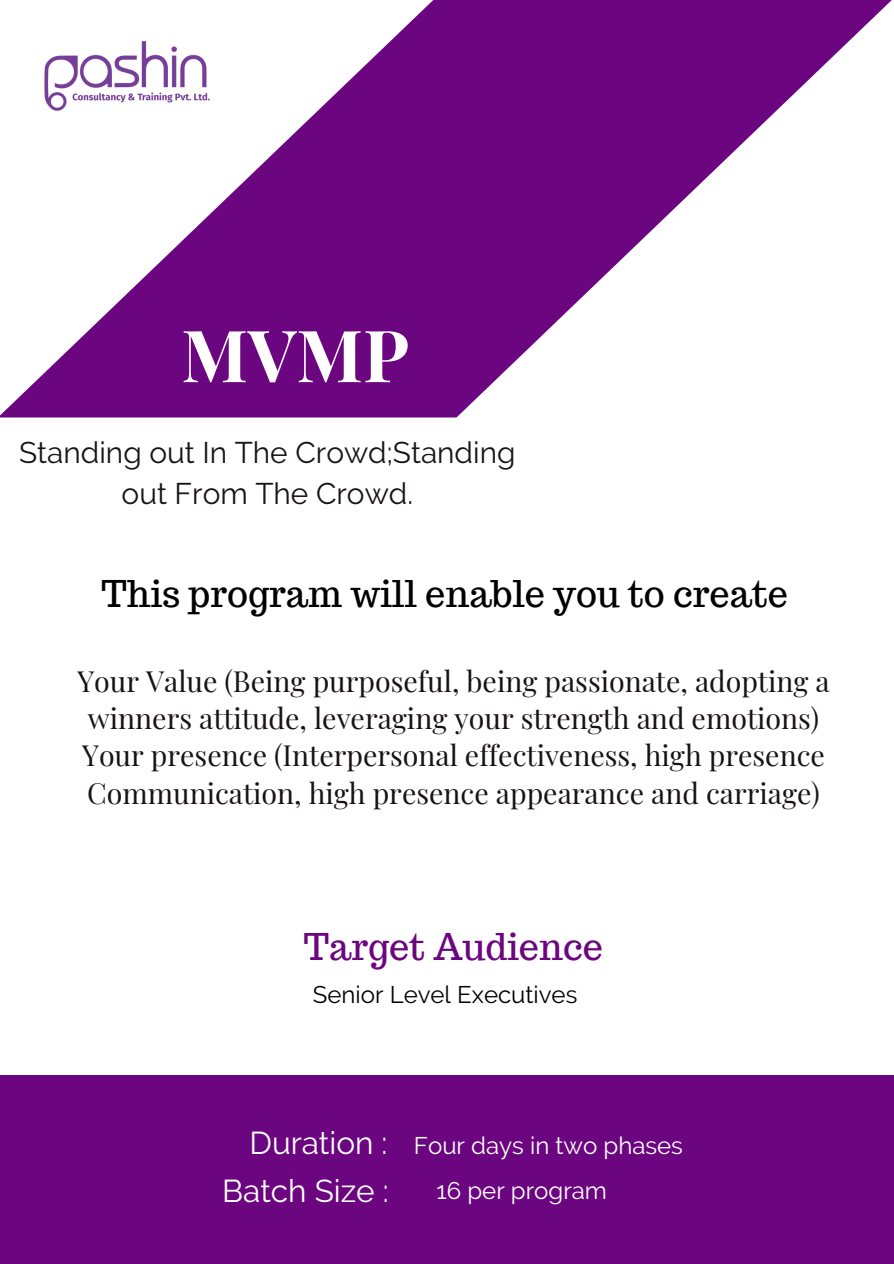
<style>
.page{position:relative;width:894px;height:1264px;background:#fff}
.page>*{position:absolute;margin:0;border:0;box-sizing:border-box;transform-origin:0 0}
.t1{font:700 72px "Playfair Display";color:#fff}
.t2{font:36px "Trocchi";color:#000}
.t3{font:36px "Trocchi";color:#6b0580}
.t4{font:31.5px "Raleway";color:#fff}
.t5{font:29.85px/41px "Raleway";color:#191315;text-align:center}
.t6{font:28.5px/37.3px "Playfair Display";color:#191315}
.t7{font:24px/45.2px "Raleway";color:#fff}
.t8{font:24px "Raleway";color:#000}
.s1{font-size:31.5px}
</style>
<div class="page">
<svg style="left:0;top:0;width:892px;height:417px;fill:#6b0580"></svg>
<div style="left:0;top:1075px;width:893px;height:188px;background:#6b0580"></div>
<img style="left:35px;top:36px;width:188px;height:79px">
<h1 class="t1" style="left:181px;top:304px;width:229px">MVMP</h1>
<p class="t5" style="left:19px;top:431px;width:497px">Standing out In The Crowd;Standing out From The Crowd.</p>
<p class="t2" style="left:101px;top:570px;width:687px">This program will enable you to create</p>
<p class="t6" style="left:77px;top:661px;width:753px">Your Value (Being purposeful, being passionate, adopting a winners attitude, leveraging your strength and emotions)<br>Your presence (Interpersonal effectiveness, high presence Communication, high presence appearance and carriage)</p>
<p class="t3" style="left:304px;top:923px;width:300px">Target Audience</p>
<p class="t8" style="left:313px;top:980px;width:266px">Senior Level Executives</p>
<p class="t7" style="left:436px;top:1122px;width:248px;text-indent:-187px"><span class="s1">Duration :</span> Four days in two phases<br>16 per program</p>
<p class="t4" style="left:222px;top:1172px;width:168px">Batch Size :</p>
</div>
